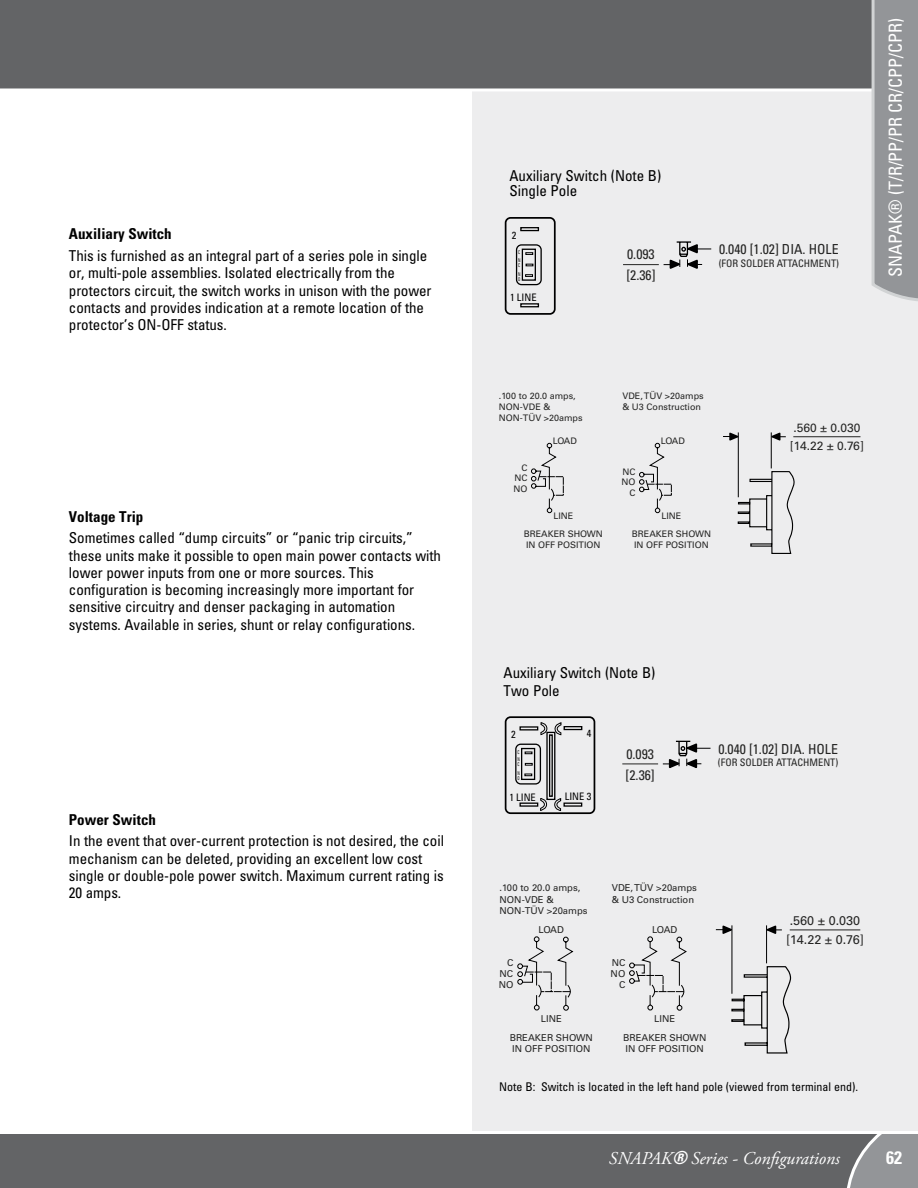
<style>
.page{position:relative;width:918px;height:1188px;background:#fff}
.page>*{position:absolute;margin:0;border:0;box-sizing:border-box;transform-origin:0 0}
.t1{font:condensed 18px "Univers";letter-spacing:-.005em;color:#fff}
.t2{font:italic 18px "Adobe Garamond Pro";color:#fff}
.t3{font:700 condensed 18px "Univers";color:#fff}
.t4{font:condensed 15px/17.2px "Univers";letter-spacing:-.005em;color:#000}
.t5{font:700 condensed 15px "Univers";color:#000}
.t6{font:condensed 13.8px/21px "Univers";color:#242423}
.t7{font:12.6px/19.4px "Univers LT Std";color:#242423}
.t8{font:condensed 12px "Univers";color:#000}
.t9{font:12px/18.3px "Univers LT Std";color:#242423}
.t10{font:condensed 10.35px "Univers";color:#242423}
.t11{font:condensed 10.35px "Univers";color:#000}
.t12{font:9.45px/11.1px "Univers LT Std";color:#242423;text-align:center}
.t13{font:9px/10.5px "Univers LT Std";color:#242423;text-align:center}
.t14{font:condensed 5.25px/7.8px "Univers";color:#000;scale:.7 1}
.s1{font-family:"Univers";font-weight:700;font-stretch:condensed}
</style>
<div class="page">
<div style="left:473px;top:0;width:445px;height:1188px;background:#ededee"></div>
<div style="left:505px;top:716px;width:90px;height:98px;border:2px solid #000;border-radius:5px"></div>
<svg style="left:515px;top:722px;width:68px;height:89px"></svg>
<hr style="left:622px;top:763px;width:36px;height:1px;background:#242423">
<svg style="left:663px;top:740px;width:48px;height:28px"></svg>
<svg style="left:731px;top:966px;width:60px;height:88px"></svg>
<svg style="left:517px;top:936px;width:57px;height:75px"></svg>
<hr style="left:732px;top:925px;width:1px;height:69px;background:#000">
<hr style="left:766px;top:925px;width:1px;height:38px;background:#000">
<hr style="left:790px;top:930px;width:70px;height:1px;background:#242423">
<svg style="left:766px;top:925px;width:16px;height:10px"></svg>
<svg style="left:716px;top:925px;width:17px;height:11px"></svg>
<svg style="left:629px;top:936px;width:58px;height:75px"></svg>
<div style="left:505px;top:217px;width:51px;height:98px;border:2px solid #000;border-radius:5px"></div>
<svg style="left:515px;top:226px;width:196px;height:82px"></svg>
<svg style="left:737px;top:471px;width:58px;height:83px"></svg>
<svg style="left:531px;top:443px;width:33px;height:70px"></svg>
<hr style="left:738px;top:432px;width:1px;height:65px;background:#000">
<hr style="left:771px;top:432px;width:1px;height:36px;background:#000">
<hr style="left:793px;top:436px;width:67px;height:1px;background:#242423">
<svg style="left:770px;top:432px;width:16px;height:10px"></svg>
<svg style="left:723px;top:432px;width:16px;height:10px"></svg>
<svg style="left:639px;top:443px;width:33px;height:70px"></svg>
<div style="left:0;top:0;width:870px;height:93px;background:#636466"></div>
<svg style="left:870px;top:0;width:48px;height:301px;background:#9b9da0"></svg>
<svg style="left:0;top:1129px;width:844px;height:59px;background:#6f7072"></svg>
<svg style="left:844px;top:1131px;width:74px;height:57px;background:#949699"></svg>
<p class="t5" style="left:69px;top:225px;width:104px">Auxiliary Switch</p>
<p class="t4" style="left:69px;top:247px;width:364px">This is furnished as an integral part of a series pole in single or, multi-pole assemblies. Isolated electrically from the protectors circuit, the switch works in unison with the power contacts and provides indication at a remote location of the protector’s ON-OFF status.</p>
<p class="t5" style="left:69px;top:507px;width:76px">Voltage Trip</p>
<p class="t4" style="left:69px;top:529px;width:374px">Sometimes called “dump circuits” or “panic trip circuits,” these units make it possible to open main power contacts with lower power inputs from one or more sources. This configuration is becoming increasingly more important for sensitive circuitry and denser packaging in automation systems. Available in series, shunt or relay configurations.</p>
<p class="t5" style="left:69px;top:810px;width:89px">Power Switch</p>
<p class="t4" style="left:69px;top:832px;width:377px">In the event that over-current protection is not desired, the coil mechanism can be deleted, providing an excellent low cost single or double-pole power switch. Maximum current rating is 20 amps.</p>
<p class="t4" style="left:509px;top:168px;width:153px;line-height:15px">Auxiliary Switch (Note B)<br>Single Pole</p>
<p class="t11" style="left:512px;top:228px;width:6px">2</p>
<p class="t14" style="left:518px;top:248px;width:5px">C<br>N</p>
<p class="t14" style="left:518px;top:261px;width:5px;line-height:8.7px">C<br>N</p>
<p class="t14" style="left:518px;top:275px;width:5px">O</p>
<p class="t11" style="left:510px;top:291px;width:28px">1 LINE</p>
<p class="t6" style="left:626px;top:244px;width:31px">0.093 [2.36]</p>
<p class="t6" style="left:719px;top:239px;width:121px">0.040 [1.02] DIA. HOLE</p>
<p class="t10" style="left:719px;top:256px;width:122px">(FOR SOLDER ATTACHMENT)</p>
<p class="t1" style="left:884px;top:277px;width:260px;rotate:-90deg">SNAPAK® (T/R/PP/PR CR/CPP/CPR)</p>
<p class="t13" style="left:499px;top:391px;width:85px;text-align:left">.100 to 20.0 amps,<br>NON-VDE &amp;<br>NON-TÜV &gt;20amps</p>
<p class="t13" style="left:622px;top:391px;width:83px;text-align:left">VDE, TÜV &gt;20amps &amp; U3 Construction</p>
<p class="t13" style="left:553px;top:436px;width:26px">LOAD</p>
<p class="t13" style="left:661px;top:436px;width:26px">LOAD</p>
<p class="t13" style="left:513px;top:462px;width:16px;text-align:justify;text-indent:8px">C NC NO</p>
<p class="t13" style="left:621px;top:467px;width:16px;text-align:right">NC<br>NO<br>C</p>
<p class="t13" style="left:524px;top:507px;width:81px;line-height:18px">LINE<br>BREAKER SHOWN</p>
<p class="t13" style="left:526px;top:540px;width:76px">IN OFF POSITION</p>
<p class="t13" style="left:632px;top:507px;width:81px;line-height:18px">LINE<br>BREAKER SHOWN</p>
<p class="t13" style="left:634px;top:540px;width:76px">IN OFF POSITION</p>
<p class="t9" style="left:790px;top:419px;width:76px">.560 ± 0.030 [14.22 ± 0.76]</p>
<p class="t4" style="left:504px;top:664px;width:153px;line-height:18px">Auxiliary Switch (Note B)<br>Two Pole</p>
<p class="t11" style="left:511px;top:728px;width:6px">2</p>
<p class="t11" style="left:587px;top:727px;width:6px">4</p>
<p class="t14" style="left:518px;top:748px;width:5px">C<br>N</p>
<p class="t14" style="left:518px;top:760px;width:5px;line-height:8.7px">C<br>N</p>
<p class="t14" style="left:517px;top:774px;width:5px">O</p>
<p class="t11" style="left:509px;top:790px;width:28px">1 LINE</p>
<p class="t11" style="left:565px;top:790px;width:28px">LINE 3</p>
<p class="t6" style="left:626px;top:743px;width:31px">0.093 [2.36]</p>
<p class="t6" style="left:718px;top:738px;width:121px">0.040 [1.02] DIA. HOLE</p>
<p class="t10" style="left:718px;top:756px;width:122px">(FOR SOLDER ATTACHMENT)</p>
<p class="t12" style="left:500px;top:882px;width:90px;text-align:left">.100 to 20.0 amps,<br>NON-VDE &amp;<br>NON-TÜV &gt;20amps</p>
<p class="t12" style="left:612px;top:882px;width:87px;text-align:left">VDE, TÜV &gt;20amps &amp; U3 Construction</p>
<p class="t12" style="left:539px;top:924px;width:27px">LOAD</p>
<p class="t12" style="left:652px;top:924px;width:27px">LOAD</p>
<p class="t12" style="left:499px;top:957px;width:16px;text-align:justify;text-indent:8px">C NC NO</p>
<p class="t12" style="left:611px;top:957px;width:16px;text-align:right">NC<br>NO<br>C</p>
<p class="t12" style="left:510px;top:1009px;width:85px;line-height:19px">LINE<br>BREAKER SHOWN</p>
<p class="t12" style="left:512px;top:1043px;width:80px">IN OFF POSITION</p>
<p class="t12" style="left:623px;top:1009px;width:85px;line-height:19px">LINE<br>BREAKER SHOWN</p>
<p class="t12" style="left:626px;top:1043px;width:80px">IN OFF POSITION</p>
<p class="t7" style="left:786px;top:911px;width:79px">.560 ± 0.030 [14.22 ± 0.76]</p>
<p class="t8" style="left:499px;top:1080px;width:360px">Note B: Switch is located in the left hand pole (viewed from terminal end).</p>
<p class="t2" style="left:609px;top:1148px;width:233px">SNAPAK<span class="s1">®</span> Series - Configurations</p>
<p class="t3" style="left:886px;top:1147px;width:17px">62</p>
</div>
